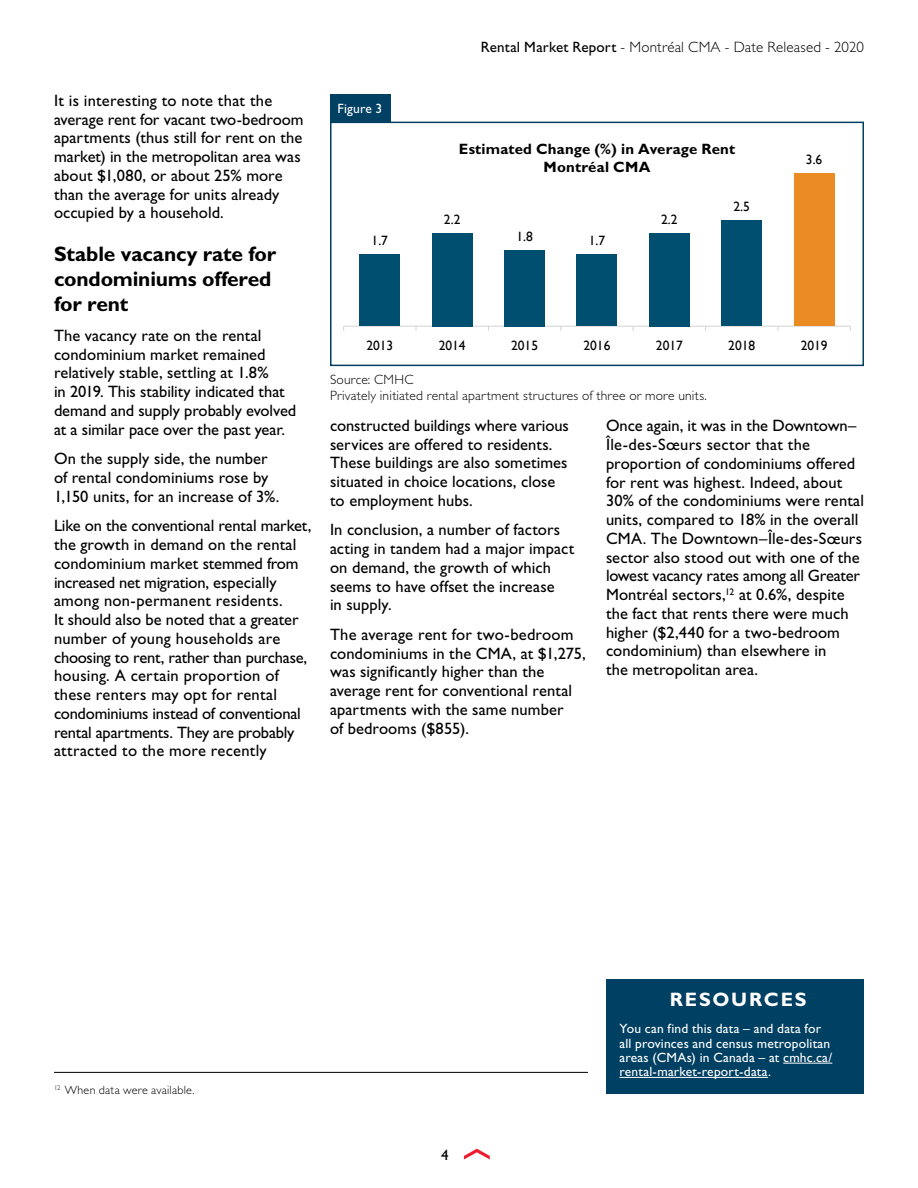
<style>
.page{position:relative;width:918px;height:1188px;background:#fff}
.page>*{position:absolute;margin:0;border:0;box-sizing:border-box;transform-origin:0 0}
.t1{font:700 21px/25.2px "Gill Sans Std";letter-spacing:-.01em;color:#000}
.t2{font:700 19.5px "Gill Sans Std";letter-spacing:.09em;color:#fff}
.t3{font:16.5px/18.8px "Gill Sans Std";letter-spacing:.005em;color:#000}
.t4{font:300 15px "Gill Sans Std";letter-spacing:.01em;color:#000}
.t5{font:700 15px/18px "Gill Sans Std";letter-spacing:.01em;color:#000;text-align:center}
.t6{font:15px "Gill Sans Std";color:#000}
.t7{font:13.5px/14.2px "Gill Sans Std";letter-spacing:.015em;color:#fff}
.t8{font:300 13.5px/16.2px "Gill Sans Std";letter-spacing:.015em;color:#000}
.t9{font:13.5px "Gill Sans";letter-spacing:.005em;color:#000}
.t10{font:300 12px "Gill Sans Std";letter-spacing:.02em;color:#000}
.s1{font-weight:400}
</style>
<div class="page">
<svg style="left:464px;top:1149px;width:26px;height:11px"></svg>
<div style="left:606px;top:979px;width:258px;height:115px;background:#004062"></div>
<hr style="left:783px;top:1063px;width:49px;height:1px;background:#fff">
<hr style="left:620px;top:1077px;width:148px;height:1px;background:#fff">
<hr style="left:344px;top:326px;width:506px;height:1px;background:#d3d2d3">
<svg style="left:473px;top:220px;width:306px;height:111px"></svg>
<div style="left:360px;top:254px;width:40px;height:72px;background:#004f71"></div>
<div style="left:432px;top:233px;width:40px;height:93px;background:#004f71"></div>
<div style="left:504px;top:250px;width:41px;height:76px;background:#004f71"></div>
<div style="left:577px;top:254px;width:40px;height:72px;background:#004f71"></div>
<div style="left:649px;top:233px;width:41px;height:93px;background:#004f71"></div>
<div style="left:722px;top:220px;width:40px;height:106px;background:#004f71"></div>
<div style="left:794px;top:174px;width:40px;height:152px;background:#eb8b23"></div>
<div style="left:330px;top:122px;width:534px;height:244px;border:2px solid #004062"></div>
<div style="left:330px;top:94px;width:60px;height:29px;background:#004062"></div>
<hr style="left:54px;top:1072px;width:534px;height:1px;background:#000">
<p class="t3" style="left:54px;top:91px;width:251px">It is interesting to note that the average rent for vacant two-bedroom apartments (thus still for rent on the market) in the metropolitan area was about $1,080, or about 25% more than the average for units already occupied by a household.</p>
<p class="t1" style="left:54px;top:241px;width:224px">Stable vacancy rate for condominiums offered for rent</p>
<p class="t3" style="left:54px;top:326px;width:244px">The vacancy rate on the rental condominium market remained relatively stable, settling at 1.8%<br>in 2019. This stability indicated that demand and supply probably evolved at a similar pace over the past year.</p>
<p class="t3" style="left:54px;top:449px;width:227px">On the supply side, the number of rental condominiums rose by<br>1,150 units, for an increase of 3%.</p>
<p class="t3" style="left:54px;top:516px;width:259px">Like on the conventional rental market, the growth in demand on the rental condominium market stemmed from increased net migration, especially among non-permanent residents.<br>It should also be noted that a greater number of young households are choosing to rent, rather than purchase, housing. A certain proportion of these renters may opt for rental condominiums instead of conventional rental apartments. They are probably attracted to the more recently</p>
<p class="t7" style="left:338px;top:102px;width:46px">Figure 3</p>
<p class="t9" style="left:372px;top:232px;width:18px">1.7</p>
<p class="t4" style="left:481px;top:39px;width:385px"><span class="s1">Rental Market Report</span> - Montréal CMA - Date Released - 2020</p>
<p class="t5" style="left:459px;top:140px;width:278px">Estimated Change (%) in Average Rent<br>Montréal CMA</p>
<p class="t9" style="left:444px;top:211px;width:18px">2.2</p>
<p class="t9" style="left:516px;top:228px;width:18px">1.8</p>
<p class="t9" style="left:588px;top:228px;width:18px">1.8</p>
<p class="t9" style="left:589px;top:232px;width:18px">1.7</p>
<p class="t9" style="left:661px;top:211px;width:18px">2.2</p>
<p class="t9" style="left:734px;top:198px;width:18px">2.5</p>
<p class="t9" style="left:813px;top:152px;width:18px">3.6</p>
<p class="t9" style="left:806px;top:152px;width:18px">3.6</p>
<p class="t9" style="left:366px;top:337px;width:28px">2013</p>
<p class="t9" style="left:584px;top:337px;width:28px">2016</p>
<p class="t9" style="left:656px;top:337px;width:28px">2017</p>
<p class="t9" style="left:511px;top:337px;width:28px">2015</p>
<p class="t9" style="left:801px;top:337px;width:28px">2019</p>
<p class="t9" style="left:357px;top:337px;width:29px">2011</p>
<p class="t9" style="left:526px;top:337px;width:28px">2014</p>
<p class="t9" style="left:602px;top:337px;width:8px">5</p>
<p class="t9" style="left:639px;top:337px;width:28px">2016</p>
<p class="t9" style="left:807px;top:337px;width:28px">2019</p>
<p class="t9" style="left:728px;top:337px;width:28px">2018</p>
<p class="t8" style="left:330px;top:372px;width:379px">Source: CMHC<br>Privately initiated rental apartment structures of three or more units.</p>
<p class="t3" style="left:330px;top:416px;width:240px">constructed buildings where various services are offered to residents.<br>These buildings are also sometimes situated in choice locations, close to employment hubs.</p>
<p class="t3" style="left:330px;top:521px;width:246px">In conclusion, a number of factors acting in tandem had a major impact on demand, the growth of which seems to have offset the increase<br>in supply.</p>
<p class="t3" style="left:330px;top:625px;width:257px">The average rent for two-bedroom condominiums in the CMA, at $1,275, was significantly higher than the average rent for conventional rental apartments with the same number<br>of bedrooms ($855).</p>
<p class="t3" style="left:606px;top:416px;width:260px">Once again, it was in the Downtown– Île-des-Sœurs sector that the proportion of condominiums offered for rent was highest. Indeed, about 30% of the condominiums were rental units, compared to 18% in the overall CMA. The Downtown–Île-des-Sœurs sector also stood out with one of the lowest vacancy rates among all Greater Montréal sectors,<sup>12</sup> at 0.6%, despite the fact that rents there were much higher ($2,440 for a two-bedroom condominium) than elsewhere in<br>the metropolitan area.</p>
<p class="t10" style="left:54px;top:1083px;width:142px"><sup>12</sup> When data were available.</p>
<p class="t6" style="left:441px;top:1146px;width:9px">4</p>
<p class="t2" style="left:670px;top:987px;width:138px">RESOURCES</p>
<p class="t7" style="left:620px;top:1022px;width:214px">You can find this data – and data for all provinces and census metropolitan areas (CMAs) in Canada – at cmhc.ca/ rental-market-report-data.</p>
</div>
